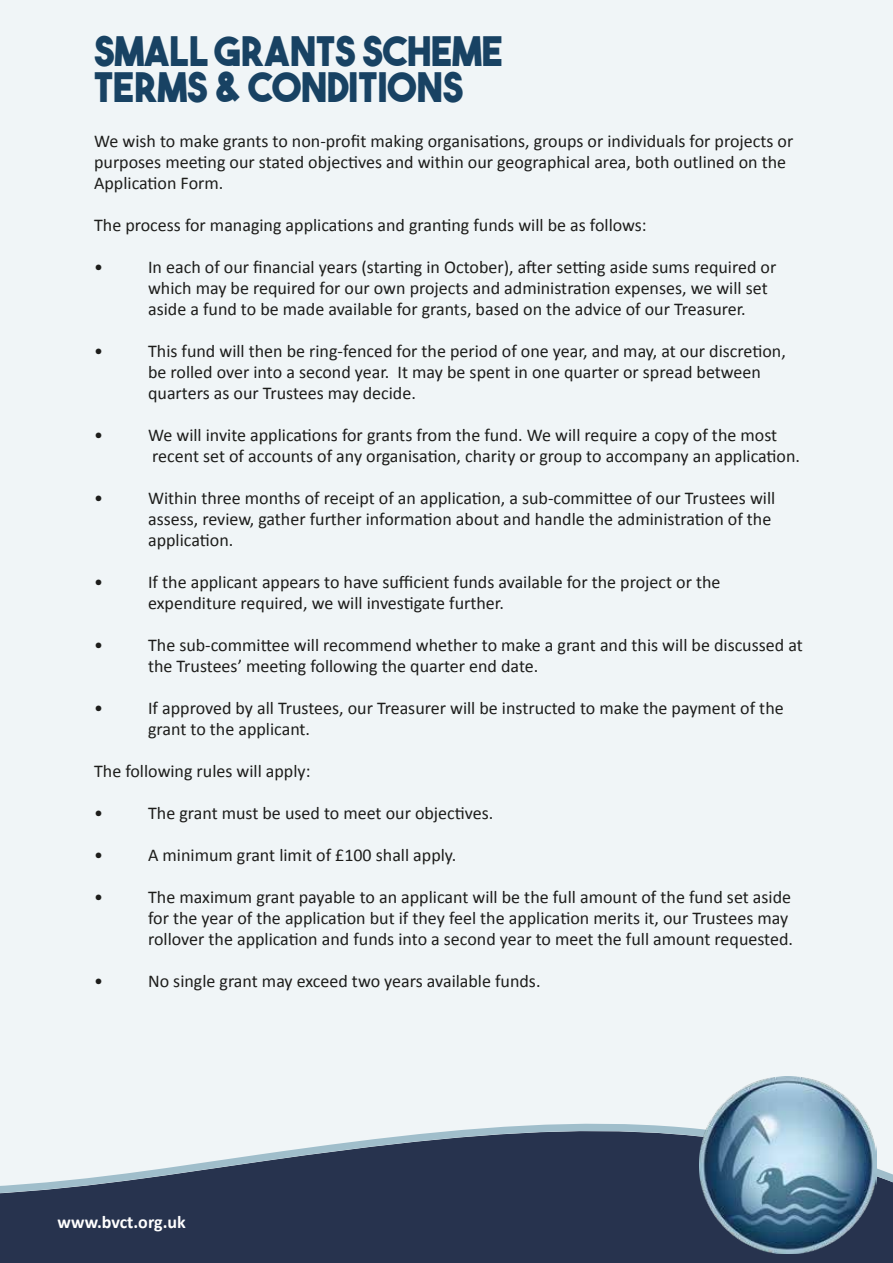
<style>
.page{position:relative;width:893px;height:1263px;background:#fff}
.page>*{position:absolute;margin:0;border:0;box-sizing:border-box;transform-origin:0 0}
.t1{font:40.65px/36px "The Bold Font";color:#184263;scale:.95 1}
.t2{font:18px/21px "Calibri";color:#1d1d1b}
.t3{font:700 18px "Calibri";color:#fff}
</style>
<div class="page">
<div style="left:0;top:0;width:893px;height:1102px;background:#f0f5f7"></div>
<div style="left:0;top:1197px;width:893px;height:66px;background:#27334e"></div>
<svg style="left:0;top:1102px;width:893px;height:95px"></svg>
<img style="left:700px;top:1077px;width:177px;height:176px">
<h1 class="t1" style="left:94px;top:32px;width:432px">SMALL GRANTS SCHEME<br>TERMS &amp; CONDITIONS</h1>
<p class="t2" style="left:94px;top:131px;width:701px">We wish to make grants to non-profit making organisations, groups or individuals for projects or purposes meeting our stated objectives and within our geographical area, both outlined on the<br>Application Form.</p>
<p class="t2" style="left:94px;top:215px;width:554px">The process for managing applications and granting funds will be as follows:</p>
<p class="t2" style="left:94px;top:257px;width:10px">•</p>
<p class="t2" style="left:148px;top:257px;width:630px">In each of our financial years (starting in October), after setting aside sums required or which may be required for our own projects and administration expenses, we will set aside a fund to be made available for grants, based on the advice of our Treasurer.</p>
<p class="t2" style="left:94px;top:341px;width:10px">•</p>
<p class="t2" style="left:148px;top:341px;width:639px">This fund will then be ring-fenced for the period of one year, and may, at our discretion, be rolled over into a second year. It may be spent in one quarter or spread between quarters as our Trustees may decide.</p>
<p class="t2" style="left:94px;top:425px;width:10px">•</p>
<p class="t2" style="left:148px;top:425px;width:653px">We will invite applications for grants from the fund. We will require a copy of the most recent set of accounts of any organisation, charity or group to accompany an application.</p>
<p class="t2" style="left:94px;top:488px;width:10px">•</p>
<p class="t2" style="left:148px;top:488px;width:629px">Within three months of receipt of an application, a sub-committee of our Trustees will assess, review, gather further information about and handle the administration of the application.</p>
<p class="t2" style="left:94px;top:572px;width:10px">•</p>
<p class="t2" style="left:148px;top:572px;width:574px">If the applicant appears to have sufficient funds available for the project or the expenditure required, we will investigate further.</p>
<p class="t2" style="left:94px;top:635px;width:10px">•</p>
<p class="t2" style="left:148px;top:635px;width:656px">The sub-committee will recommend whether to make a grant and this will be discussed at the Trustees’ meeting following the quarter end date.</p>
<p class="t2" style="left:94px;top:698px;width:10px">•</p>
<p class="t2" style="left:148px;top:698px;width:637px">If approved by all Trustees, our Treasurer will be instructed to make the payment of the grant to the applicant.</p>
<p class="t2" style="left:94px;top:761px;width:218px">The following rules will apply:</p>
<p class="t2" style="left:94px;top:803px;width:10px">•</p>
<p class="t2" style="left:148px;top:803px;width:347px">The grant must be used to meet our objectives.</p>
<p class="t2" style="left:94px;top:845px;width:10px">•</p>
<p class="t2" style="left:148px;top:845px;width:310px">A minimum grant limit of £100 shall apply.</p>
<p class="t2" style="left:94px;top:887px;width:10px">•</p>
<p class="t2" style="left:148px;top:887px;width:646px">The maximum grant payable to an applicant will be the full amount of the fund set aside for the year of the application but if they feel the application merits it, our Trustees may rollover the application and funds into a second year to meet the full amount requested.</p>
<p class="t2" style="left:94px;top:971px;width:10px">•</p>
<p class="t2" style="left:148px;top:971px;width:394px">No single grant may exceed two years available funds.</p>
<p class="t3" style="left:58px;top:1211px;width:130px">www.bvct.org.uk</p>
</div>
